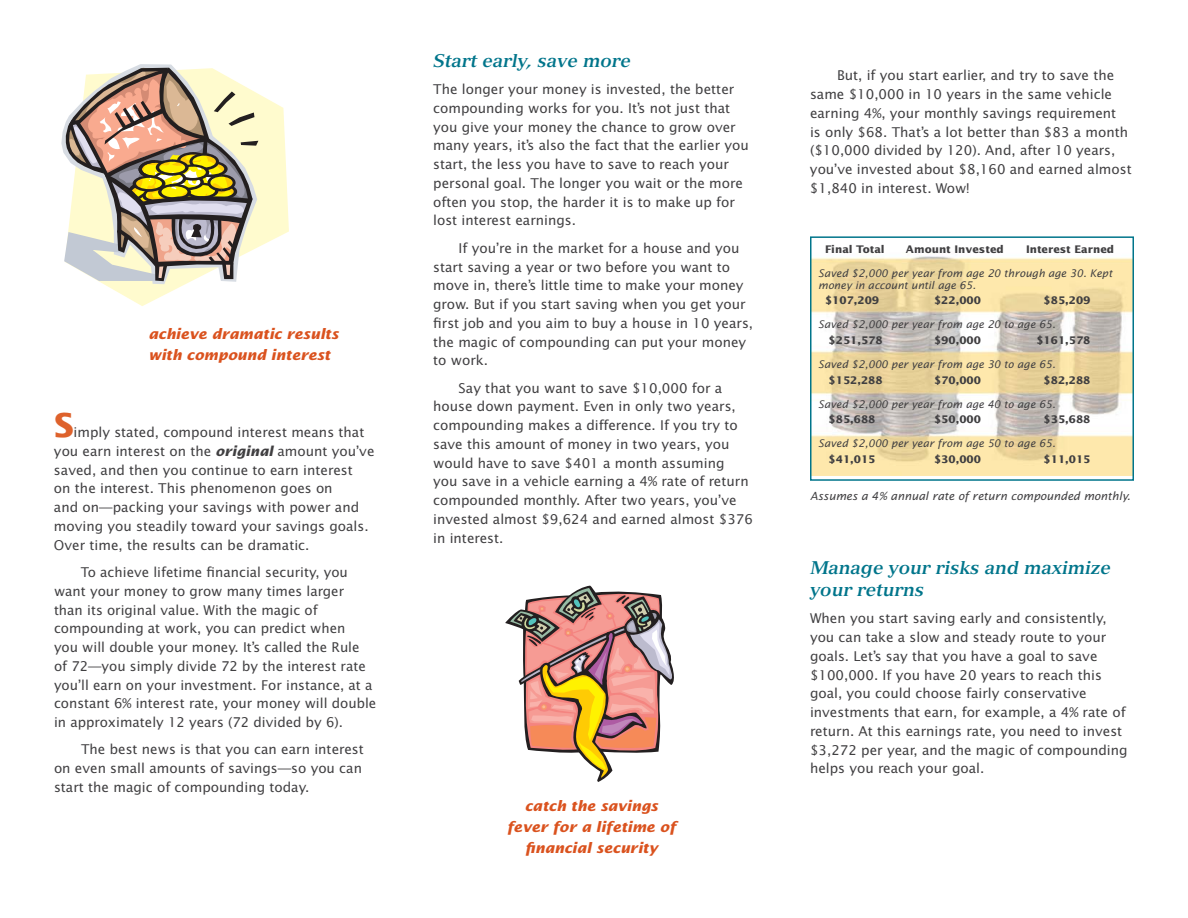
<style>
.page{position:relative;width:1188px;height:918px;background:#fff}
.page>*{position:absolute;margin:0;border:0;box-sizing:border-box;transform-origin:0 0}
.t1{font:700 33px "Lucida Sans Std";color:#de622c}
.t2{font:italic 700 18px/21.6px "Versailles LT Std";color:#00758b}
.t3{font:italic 700 14.25px/21px "Lucida Sans Std";color:#da521e}
.t4{font:13.5px/18.8px "Lucida Sans Std";color:#403f41}
.t5{font:italic 11.25px "Lucida Sans Std";color:#403f41}
.t6{font:italic 10.5px/12px "Lucida Sans Std";color:#403f41}
.t7{font:700 10.5px "Lucida Sans Std";color:#403f41}
.s1{font-weight:700;font-style:italic}
</style>
<div class="page">
<svg style="left:104px;top:94px;width:185px;height:212px"></svg>
<svg style="left:61px;top:64px;width:197px;height:220px;background:#c2b49c"></svg>
<svg style="left:505px;top:586px;width:169px;height:196px"></svg>
<img style="left:813px;top:256px;width:318px;height:219px">
<div style="left:810px;top:236px;width:324px;height:245px;border:2px solid #00758b"></div>
<p class="t3" style="left:148px;top:324px;width:192px">achieve dramatic results with compound interest</p>
<h1 class="t1" style="left:54px;top:410px;width:21px">S</h1>
<p class="t4" style="left:54px;top:424px;width:322px;text-indent:20px">imply stated, compound interest means that you earn interest on the <span class="s1">original</span> amount you’ve saved, and then you continue to earn interest<br>on the interest. This phenomenon goes on<br>and on—packing your savings with power and moving you steadily toward your savings goals.<br>Over time, the results can be dramatic.</p>
<p class="t4" style="left:54px;top:564px;width:324px;text-indent:27px">To achieve lifetime financial security, you want your money to grow many times larger than its original value. With the magic of compounding at work, you can predict when<br>you will double your money. It’s called the Rule<br>of 72—you simply divide 72 by the interest rate you’ll earn on your investment. For instance, at a constant 6% interest rate, your money will double in approximately 12 years (72 divided by 6).</p>
<p class="t4" style="left:54px;top:741px;width:311px;text-indent:27px">The best news is that you can earn interest on even small amounts of savings—so you can start the magic of compounding today.</p>
<h2 class="t2" style="left:433px;top:52px;width:199px">Start early, save more</h2>
<p class="t4" style="left:433px;top:81px;width:317px">The longer your money is invested, the better compounding works for you. It’s not just that you give your money the chance to grow over many years, it’s also the fact that the earlier you start, the less you have to save to reach your personal goal. The longer you wait or the more often you stop, the harder it is to make up for lost interest earnings.</p>
<p class="t4" style="left:433px;top:240px;width:322px;text-indent:26px">If you’re in the market for a house and you start saving a year or two before you want to move in, there’s little time to make your money grow. But if you start saving when you get your first job and you aim to buy a house in 10 years, the magic of compounding can put your money to work.</p>
<p class="t4" style="left:433px;top:379px;width:321px;text-indent:26px">Say that you want to save $10,000 for a house down payment. Even in only two years, compounding makes a difference. If you try to save this amount of money in two years, you would have to save $401 a month assuming<br>you save in a vehicle earning a 4% rate of return compounded monthly. After two years, you’ve invested almost $9,624 and earned almost $376 in interest.</p>
<p class="t3" style="left:507px;top:796px;width:170px;text-align:center">catch the savings fever for a lifetime of financial security</p>
<p class="t4" style="left:810px;top:67px;width:323px;text-indent:27px">But, if you start earlier, and try to save the same $10,000 in 10 years in the same vehicle earning 4%, your monthly savings requirement<br>is only $68. That’s a lot better than $83 a month ($10,000 divided by 120). And, after 10 years, you’ve invested about $8,160 and earned almost $1,840 in interest. Wow!</p>
<p class="t7" style="left:825px;top:244px;width:61px">Final Total</p>
<p class="t7" style="left:906px;top:244px;width:99px">Amount Invested</p>
<p class="t7" style="left:1026px;top:244px;width:90px">Interest Earned</p>
<p class="t6" style="left:818px;top:268px;width:296px">Saved $2,000 per year from age 20 through age 30. Kept money in account until age 65.</p>
<p class="t7" style="left:825px;top:296px;width:56px">$107,209</p>
<p class="t7" style="left:934px;top:296px;width:48px">$22,000</p>
<p class="t7" style="left:1044px;top:296px;width:48px">$85,209</p>
<p class="t6" style="left:818px;top:319px;width:239px">Saved $2,000 per year from age 20 to age 65.</p>
<p class="t7" style="left:829px;top:335px;width:56px">$251,578</p>
<p class="t7" style="left:934px;top:335px;width:48px">$90,000</p>
<p class="t7" style="left:1036px;top:335px;width:56px">$161,578</p>
<p class="t6" style="left:818px;top:359px;width:239px">Saved $2,000 per year from age 30 to age 65.</p>
<p class="t7" style="left:829px;top:375px;width:56px">$152,288</p>
<p class="t7" style="left:934px;top:375px;width:48px">$70,000</p>
<p class="t7" style="left:1044px;top:375px;width:48px">$82,288</p>
<p class="t6" style="left:818px;top:399px;width:239px">Saved $2,000 per year from age 40 to age 65.</p>
<p class="t7" style="left:829px;top:415px;width:48px">$85,688</p>
<p class="t7" style="left:934px;top:415px;width:48px">$50,000</p>
<p class="t7" style="left:1044px;top:415px;width:48px">$35,688</p>
<p class="t6" style="left:818px;top:438px;width:239px">Saved $2,000 per year from age 50 to age 65.</p>
<p class="t7" style="left:829px;top:454px;width:48px">$41,015</p>
<p class="t7" style="left:934px;top:454px;width:48px">$30,000</p>
<p class="t7" style="left:1044px;top:454px;width:48px">$11,015</p>
<p class="t5" style="left:810px;top:490px;width:322px">Assumes a 4% annual rate of return compounded monthly.</p>
<h2 class="t2" style="left:810px;top:559px;width:302px">Manage your risks and maximize your returns</h2>
<p class="t4" style="left:810px;top:610px;width:319px">When you start saving early and consistently, you can take a slow and steady route to your goals. Let’s say that you have a goal to save $100,000. If you have 20 years to reach this goal, you could choose fairly conservative investments that earn, for example, a 4% rate of return. At this earnings rate, you need to invest $3,272 per year, and the magic of compounding helps you reach your goal.</p>
</div>
